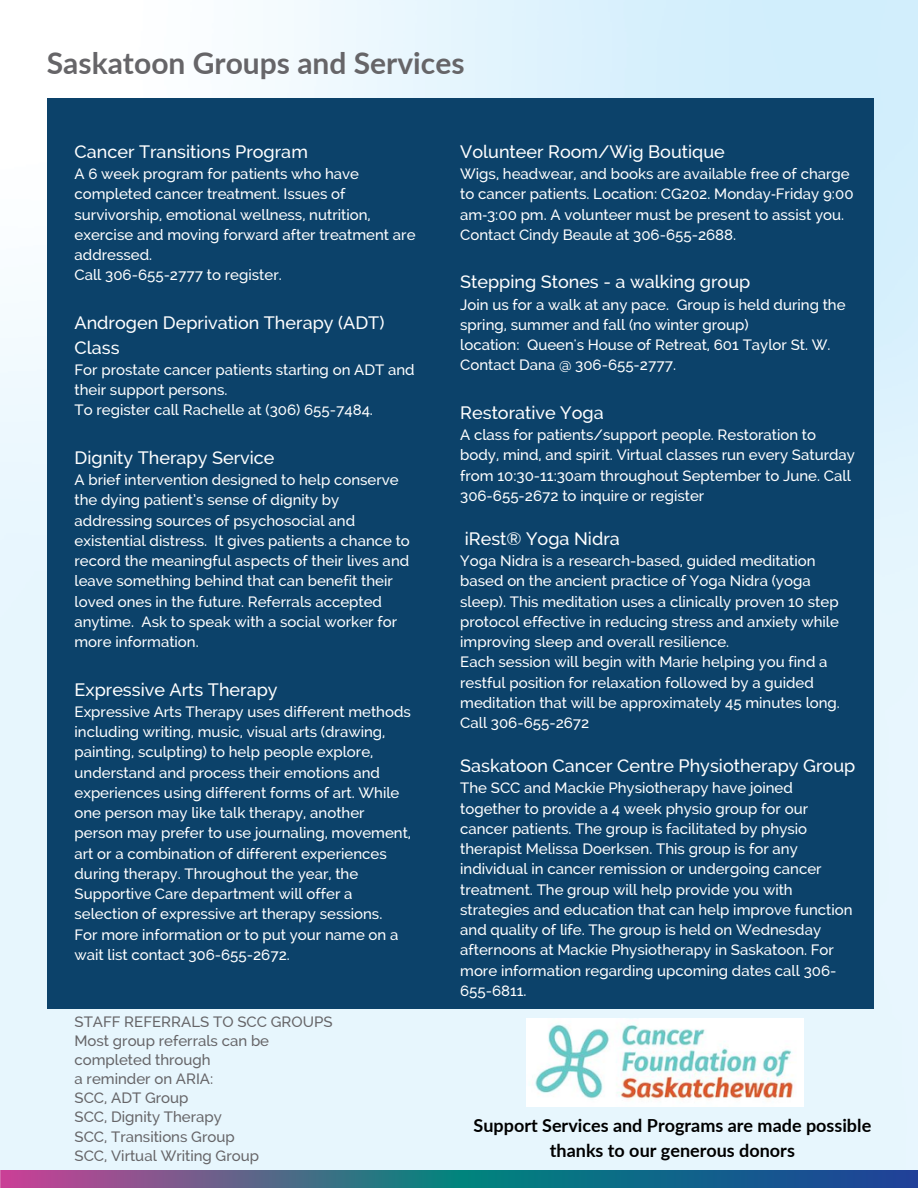
<style>
.page{position:relative;width:918px;height:1188px;background:#fff}
.page>*{position:absolute;margin:0;border:0;box-sizing:border-box;transform-origin:0 0}
.t1{font:700 30px "Lato";color:#666568}
.t2{font:500 18px/24.8px "Raleway";color:#fff}
.t3{font:700 18px/24.8px "Lato";color:#000;text-align:center}
.t4{font:500 15px/20.2px "Raleway";color:#fff}
.t5{font:500 15px/19.2px "Raleway";color:#666568}
.s1{font-family:"Noto Sans";font-weight:400}
</style>
<div class="page">
<img style="left:0;top:0;width:918px;height:1170px">
<div style="left:47px;top:99px;width:827px;height:910px;background:#0c426a"></div>
<img style="left:0;top:1170px;width:918px;height:18px">
<img style="left:527px;top:1019px;width:276px;height:87px">
<p class="t1" style="left:47px;top:44px;width:419px">Saskatoon Groups and Services</p>
<p class="t2" style="left:75px;top:139px;width:235px">Cancer Transitions Program</p>
<p class="t4" style="left:75px;top:164px;width:343px">A 6 week program for patients who have completed cancer treatment. Issues of survivorship, emotional wellness, nutrition, exercise and moving forward after treatment are addressed.</p>
<p class="t4" style="left:75px;top:265px;width:209px">Call 306-655-2777 to register.</p>
<p class="t2" style="left:75px;top:310px;width:311px">Androgen Deprivation Therapy (ADT)<br>Class</p>
<p class="t4" style="left:75px;top:360px;width:342px">For prostate cancer patients starting on ADT and their support persons.</p>
<p class="t4" style="left:75px;top:400px;width:300px">To register call Rachelle at (306) 655-7484.</p>
<p class="t2" style="left:75px;top:445px;width:202px">Dignity Therapy Service</p>
<p class="t4" style="left:75px;top:470px;width:337px">A brief intervention designed to help conserve the dying patient’s sense of dignity by addressing sources of psychosocial and existential distress. It gives patients a chance to record the meaningful aspects of their lives and leave something behind that can benefit their loved ones in the future. Referrals accepted anytime. Ask to speak with a social worker for more information.</p>
<p class="t2" style="left:75px;top:677px;width:205px">Expressive Arts Therapy</p>
<p class="t4" style="left:75px;top:702px;width:338px">Expressive Arts Therapy uses different methods including writing, music, visual arts (drawing, painting, sculpting) to help people explore, understand and process their emotions and experiences using different forms of art. While one person may like talk therapy, another person may prefer to use journaling, movement, art or a combination of different experiences during therapy. Throughout the year, the Supportive Care department will offer a selection of expressive art therapy sessions.</p>
<p class="t4" style="left:75px;top:924px;width:326px">For more information or to put your name on a wait list contact 306-655-2672.</p>
<p class="t5" style="left:75px;top:1012px;width:260px">STAFF REFERRALS TO SCC GROUPS</p>
<p class="t5" style="left:75px;top:1031px;width:196px">Most group referrals can be completed through</p>
<p class="t5" style="left:75px;top:1069px;width:140px">a reminder on ARIA:</p>
<p class="t5" style="left:75px;top:1088px;width:116px">SCC, ADT Group</p>
<p class="t5" style="left:75px;top:1108px;width:149px">SCC, Dignity Therapy</p>
<p class="t5" style="left:75px;top:1127px;width:162px">SCC, Transitions Group</p>
<h2 class="t5" style="left:75px;top:1146px;width:186px">SCC, Virtual Writing Group</h2>
<p class="t2" style="left:460px;top:139px;width:266px">Volunteer Room/Wig Boutique</p>
<p class="t4" style="left:460px;top:164px;width:395px">Wigs, headwear, and books are available free of charge to cancer patients. Location: CG202. Monday<span class="s1">‐</span>Friday 9:00 am<span class="s1">‐</span>3:00 pm. A volunteer must be present to assist you.<br>Contact Cindy Beaule at 306-655-2688.</p>
<p class="t2" style="left:460px;top:270px;width:292px">Stepping Stones - a walking group</p>
<p class="t4" style="left:460px;top:294px;width:387px">Join us for a walk at any pace. Group is held during the spring, summer and fall (no winter group)</p>
<p class="t4" style="left:460px;top:335px;width:372px">location: Queen's House of Retreat, 601 Taylor St. W.<br>Contact Dana @ 306-655-2777.</p>
<p class="t2" style="left:460px;top:400px;width:145px">Restorative Yoga</p>
<p class="t4" style="left:460px;top:425px;width:396px">A class for patients/support people. Restoration to body, mind, and spirit. Virtual classes run every Saturday from 10:30-11:30am throughout September to June. Call 306-655-2672 to inquire or register</p>
<p class="t2" style="left:465px;top:526px;width:157px">iRest® Yoga Nidra</p>
<p class="t4" style="left:460px;top:551px;width:380px">Yoga Nidra is a research-based, guided meditation based on the ancient practice of Yoga Nidra (yoga sleep). This meditation uses a clinically proven 10 step protocol effective in reducing stress and anxiety while improving sleep and overall resilience.</p>
<p class="t4" style="left:460px;top:652px;width:381px">Each session will begin with Marie helping you find a restful position for relaxation followed by a guided meditation that will be approximately 45 minutes long.<br>Call 306-655-2672</p>
<p class="t2" style="left:460px;top:753px;width:397px">Saskatoon Cancer Centre Physiotherapy Group</p>
<p class="t4" style="left:460px;top:778px;width:394px">The SCC and Mackie Physiotherapy have joined together to provide a 4 week physio group for our cancer patients. The group is facilitated by physio therapist Melissa Doerksen. This group is for any individual in cancer remission or undergoing cancer treatment. The group will help provide you with strategies and education that can help improve function and quality of life. The group is held on Wednesday afternoons at Mackie Physiotherapy in Saskatoon. For more information regarding upcoming dates call 306- 655-6811.</p>
<p class="t3" style="left:474px;top:1113px;width:399px">Support Services and Programs are made possible thanks to our generous donors</p>
</div>
